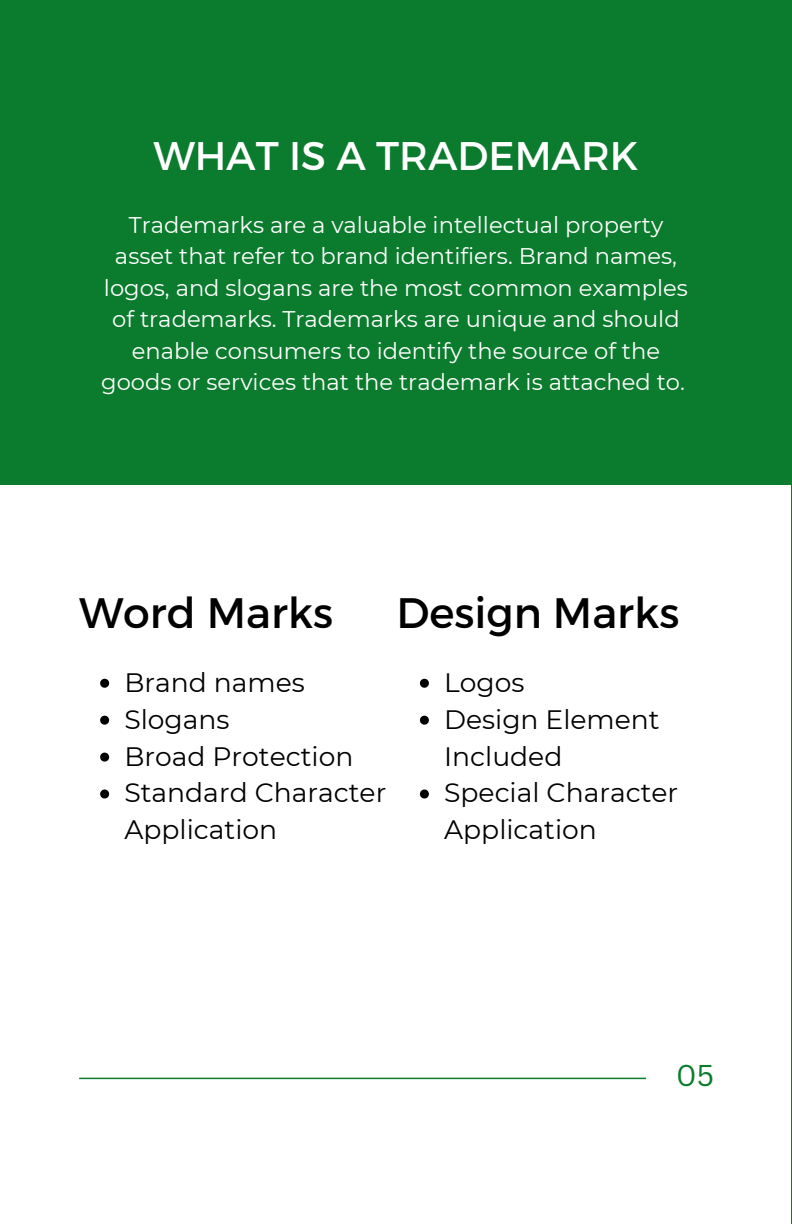
<style>
.page{position:relative;width:792px;height:1224px;background:#0b7b2e}
.page>*{position:absolute;margin:0;border:0;box-sizing:border-box;transform-origin:0 0}
.t1{font:42.6px "Montserrat";color:#000}
.t2{font:40px "Montserrat";color:#fff}
.t3{font:29.2px "Canva Sans";color:#0b7b2e}
.t4{font:26.6px/37px "Montserrat";color:#000}
.t5{font:22.6px/31.6px "Montserrat";color:#fff;text-align:center}
</style>
<div class="page">
<div style="left:0;top:485px;width:791px;height:739px;background:#fff"></div>
<hr style="left:79px;top:1078px;width:567px;height:1px;background:#0b7b2e">
<svg style="left:100px;top:679px;width:9px;height:9px"></svg>
<svg style="left:100px;top:716px;width:9px;height:9px"></svg>
<svg style="left:100px;top:753px;width:9px;height:9px"></svg>
<svg style="left:100px;top:790px;width:9px;height:9px"></svg>
<svg style="left:420px;top:679px;width:9px;height:9px"></svg>
<svg style="left:420px;top:716px;width:9px;height:9px"></svg>
<svg style="left:420px;top:790px;width:9px;height:9px"></svg>
<h2 class="t2" style="left:153px;top:130px;width:487px">WHAT IS A TRADEMARK</h2>
<p class="t5" style="left:101px;top:209px;width:588px">Trademarks are a valuable intellectual property asset that refer to brand identifiers. Brand names, logos, and slogans are the most common examples of trademarks. Trademarks are unique and should enable consumers to identify the source of the goods or services that the trademark is attached to.</p>
<h1 class="t1" style="left:79px;top:586px;width:255px">Word Marks</h1>
<h1 class="t1" style="left:396px;top:586px;width:284px">Design Marks</h1>
<p class="t4" style="left:124px;top:664px;width:263px">Brand names<br>Slogans<br>Broad Protection<br>Standard Character<br>Application</p>
<p class="t4" style="left:444px;top:664px;width:236px">Logos<br>Design Element<br>Included<br>Special Character<br>Application</p>
<p class="t3" style="left:676px;top:1055px;width:39px">05</p>
</div>
